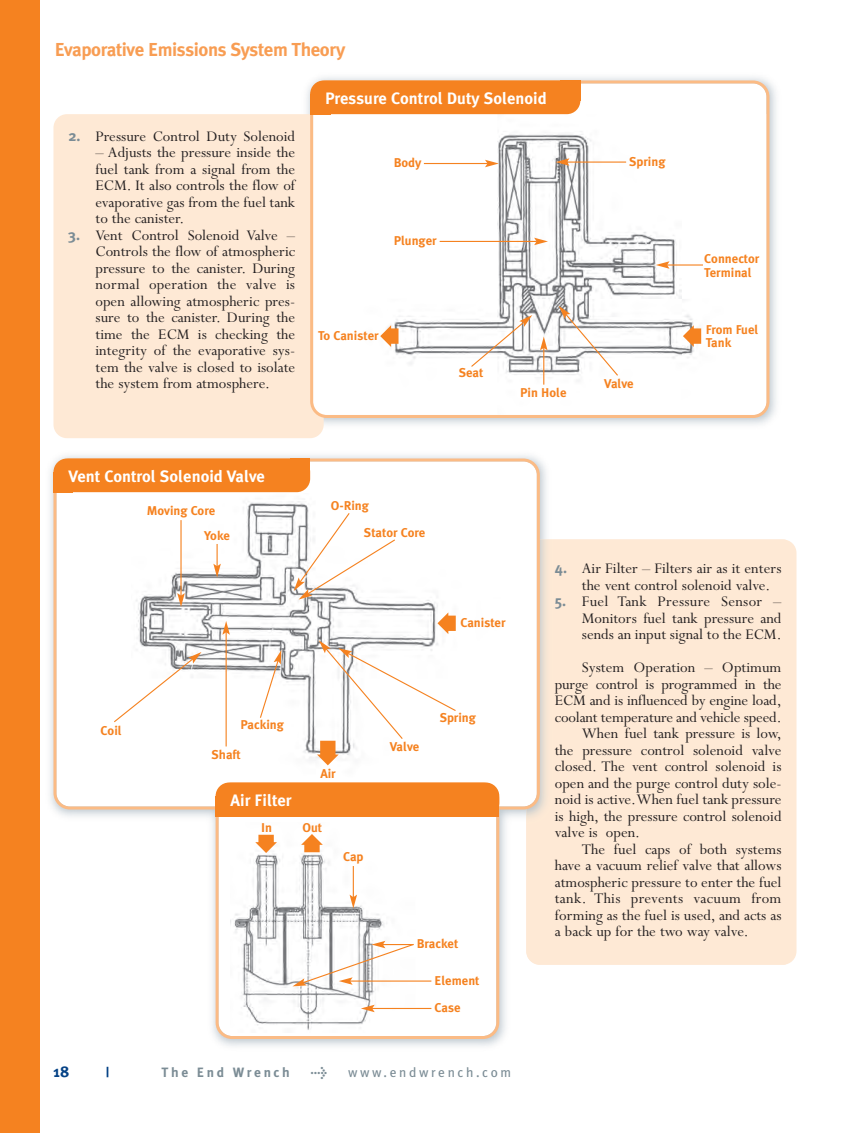
<style>
.page{position:relative;width:850px;height:1133px;background:#fff}
.page>*{position:absolute;margin:0;border:0;box-sizing:border-box;transform-origin:0 0}
.t1{font:700 18.75px "Meta Plus";letter-spacing:-.02em;color:#f89d53}
.t2{font:16.5px/16.5px "Perpetua";color:#231f20;text-align:justify}
.t3{font:700 16.5px "Meta Plus";color:#fff}
.t4{font:16.5px "Perpetua";letter-spacing:.02em;color:#231f20}
.t5{font:700 15.75px "Meta Plus";color:#054286}
.t6{font:13.5px "Meta Plus";letter-spacing:.195em;color:#7b8c95}
.t7{font:700 13.5px "Meta Plus";letter-spacing:.195em;color:#7b8c95}
.t8{font:700 13.5px "Meta Plus";color:#054286}
.t9{font:700 12.75px/13.5px "Meta Plus";color:#f58220}
.s1{font-family:"Meta Plus";font-weight:700;font-size:15px;color:#7b8c95}
.s2{font-weight:700}
</style>
<div class="page">
<img style="left:50px;top:77px;width:726px;height:970px">
<div style="left:0;top:0;width:40px;height:1133px;background:#f58220"></div>
<div style="left:53px;top:114px;width:270px;height:324px;background:#fee9d5;border-radius:14px"></div>
<div style="left:526px;top:539px;width:270px;height:426px;background:#fee9d5;border-radius:14px"></div>
<img style="left:526px;top:539px;width:259px;height:426px">
<svg style="left:310px;top:80px;width:459px;height:338px"></svg>
<svg style="left:53px;top:458px;width:486px;height:351px"></svg>
<svg style="left:215px;top:782px;width:284px;height:257px"></svg>
<div style="left:215px;top:782px;width:284px;height:34px;background:#f58220;border-radius:14px"></div>
<div style="left:215px;top:796px;width:284px;height:20px;background:#f58220"></div>
<hr style="left:350px;top:980px;width:81px;height:2px;background:#f58220">
<hr style="left:372px;top:1008px;width:59px;height:1px;background:#f58220">
<svg style="left:361px;top:1005px;width:13px;height:7px"></svg>
<svg style="left:255px;top:835px;width:22px;height:18px"></svg>
<svg style="left:301px;top:834px;width:22px;height:18px"></svg>
<hr style="left:353px;top:866px;width:1px;height:31px;background:#f58220">
<svg style="left:349px;top:895px;width:8px;height:13px"></svg>
<svg style="left:292px;top:941px;width:123px;height:45px"></svg>
<div style="left:53px;top:458px;width:257px;height:34px;background:#f58220;border-radius:14px"></div>
<div style="left:53px;top:472px;width:20px;height:20px;background:#f58220"></div>
<div style="left:291px;top:458px;width:19px;height:21px;background:#f58220"></div>
<svg style="left:437px;top:612px;width:18px;height:22px"></svg>
<hr style="left:225px;top:632px;width:2px;height:114px;background:#f58220">
<svg style="left:222px;top:621px;width:8px;height:14px"></svg>
<hr style="left:180px;top:520px;width:1px;height:76px;background:#f58220">
<svg style="left:177px;top:593px;width:8px;height:14px"></svg>
<hr style="left:216px;top:544px;width:2px;height:22px;background:#f58220">
<svg style="left:213px;top:564px;width:8px;height:14px"></svg>
<svg style="left:294px;top:512px;width:102px;height:88px"></svg>
<svg style="left:113px;top:652px;width:88px;height:71px"></svg>
<svg style="left:259px;top:650px;width:22px;height:69px"></svg>
<svg style="left:317px;top:640px;width:140px;height:125px"></svg>
<div style="left:310px;top:80px;width:270px;height:34px;background:#f58220;border-radius:14px"></div>
<div style="left:310px;top:94px;width:20px;height:20px;background:#f58220"></div>
<div style="left:560px;top:80px;width:20px;height:21px;background:#f58220"></div>
<hr style="left:543px;top:348px;width:1px;height:37px;background:#f58220">
<svg style="left:540px;top:336px;width:7px;height:14px"></svg>
<svg style="left:682px;top:325px;width:19px;height:22px"></svg>
<svg style="left:380px;top:325px;width:18px;height:22px"></svg>
<svg style="left:558px;top:306px;width:61px;height:71px"></svg>
<svg style="left:470px;top:315px;width:62px;height:53px"></svg>
<hr style="left:666px;top:264px;width:37px;height:2px;background:#f58220">
<svg style="left:655px;top:261px;width:14px;height:8px"></svg>
<hr style="left:566px;top:162px;width:60px;height:1px;background:#f58220">
<svg style="left:555px;top:158px;width:14px;height:8px"></svg>
<hr style="left:424px;top:163px;width:63px;height:1px;background:#f58220">
<svg style="left:485px;top:160px;width:14px;height:7px"></svg>
<hr style="left:439px;top:241px;width:97px;height:1px;background:#f58220">
<svg style="left:534px;top:238px;width:14px;height:7px"></svg>
<p class="t1" style="left:55px;top:39px;width:292px">Evaporative Emissions System Theory</p>
<p class="t2" style="left:68px;top:130px;width:228px"><span class="s1">2.</span> Pressure Control Duty Solenoid</p>
<p class="t2" style="left:95px;top:146px;width:201px">– Adjusts the pressure inside the fuel tank from a signal from the ECM. It also controls the flow of evaporative gas from the fuel tank to the canister.</p>
<p class="t2" style="left:95px;top:229px;width:201px;text-indent:-27px"><span class="s1">3.</span> Vent Control Solenoid Valve – Controls the flow of atmospheric pressure to the canister. During normal operation the valve is open allowing atmospheric pres&shy;sure to the canister. During the time the ECM is checking the integrity of the evaporative sys&shy;tem the valve is closed to isolate the system from atmosphere.</p>
<p class="t3" style="left:325px;top:88px;width:223px">Pressure Control Duty Solenoid</p>
<p class="t9" style="left:393px;top:156px;width:29px">Body</p>
<p class="t9" style="left:629px;top:154px;width:38px">Spring</p>
<p class="t9" style="left:393px;top:234px;width:44px">Plunger</p>
<p class="t9" style="left:318px;top:329px;width:62px">To Canister</p>
<p class="t9" style="left:458px;top:366px;width:26px">Seat</p>
<p class="t9" style="left:520px;top:386px;width:48px">Pin Hole</p>
<p class="t9" style="left:604px;top:376px;width:31px">Valve</p>
<p class="t3" style="left:68px;top:466px;width:198px">Vent Control Solenoid Valve</p>
<p class="t9" style="left:204px;top:498px;width:27px;line-height:25px;text-indent:-57px">Moving Core<br>Yoke</p>
<p class="t9" style="left:364px;top:493px;width:63px;line-height:26.4px;text-indent:-33px">O-Ring<br>Stator Core</p>
<p class="t9" style="left:704px;top:252px;width:57px">Connector<br>Terminal</p>
<p class="t9" style="left:705px;top:323px;width:54px">From Fuel<br>Tank</p>
<p class="t9" style="left:101px;top:723px;width:23px">Coil</p>
<p class="t9" style="left:460px;top:616px;width:47px">Canister</p>
<p class="t9" style="left:240px;top:718px;width:45px">Packing</p>
<p class="t9" style="left:211px;top:747px;width:31px">Shaft</p>
<p class="t3" style="left:230px;top:790px;width:63px">Air Filter</p>
<p class="t9" style="left:320px;top:767px;width:17px">Air</p>
<p class="t9" style="left:261px;top:821px;width:12px">In</p>
<p class="t9" style="left:302px;top:821px;width:21px">Out</p>
<p class="t9" style="left:343px;top:850px;width:22px">Cap</p>
<p class="t9" style="left:390px;top:740px;width:31px">Valve</p>
<p class="t9" style="left:439px;top:710px;width:38px">Spring</p>
<p class="t9" style="left:416px;top:937px;width:43px">Bracket</p>
<p class="t9" style="left:434px;top:966px;width:46px;line-height:27.5px">Element<br>Case</p>
<p class="t5" style="left:53px;top:1063px;width:18px">18</p>
<p class="t8" style="left:106px;top:1065px;width:4px">|</p>
<p class="t7" style="left:161px;top:1065px;width:130px">The End Wrench</p>
<p class="t6" style="left:310px;top:1065px;width:202px"><span class="s2">&gt;</span> www.endwrench.com</p>
<p class="t2" style="left:581px;top:562px;width:201px;text-indent:-27px"><span class="s1">4.</span> Air Filter – Filters air as it enters the vent control solenoid valve.</p>
<p class="t2" style="left:581px;top:595px;width:201px;text-indent:-27px"><span class="s1">5.</span> Fuel Tank Pressure Sensor – Monitors fuel tank pressure and sends an input signal to the ECM.</p>
<p class="t2" style="left:581px;top:661px;width:201px">System Operation – Optimum</p>
<p class="t2" style="left:554px;top:677px;width:228px">purge control is programmed in the</p>
<p class="t2" style="left:554px;top:694px;width:228px">ECM and is influenced by engine load,</p>
<p class="t2" style="left:554px;top:710px;width:228px">coolant temperature and vehicle speed.</p>
<p class="t2" style="left:581px;top:727px;width:201px">When fuel tank pressure is low,</p>
<p class="t2" style="left:554px;top:743px;width:228px">the pressure control solenoid valve</p>
<p class="t2" style="left:554px;top:760px;width:228px">closed. The vent control solenoid is</p>
<p class="t2" style="left:554px;top:776px;width:228px">open and the purge control duty sole-</p>
<p class="t2" style="left:554px;top:793px;width:228px">noid is active. When fuel tank pressure</p>
<p class="t2" style="left:554px;top:809px;width:228px">is high, the pressure control solenoid</p>
<p class="t2" style="left:554px;top:826px;width:87px">valve is open.</p>
<p class="t2" style="left:581px;top:842px;width:201px">The fuel caps of both systems</p>
<p class="t2" style="left:554px;top:859px;width:228px">have a vacuum relief valve that allows</p>
<p class="t2" style="left:554px;top:875px;width:228px">atmospheric pressure to enter the fuel</p>
<p class="t4" style="left:554px;top:892px;width:228px">tank. This prevents vacuum from</p>
<p class="t2" style="left:554px;top:908px;width:228px">forming as the fuel is used, and acts as</p>
<p class="t2" style="left:554px;top:925px;width:195px">a back up for the two way valve.</p>
</div>
